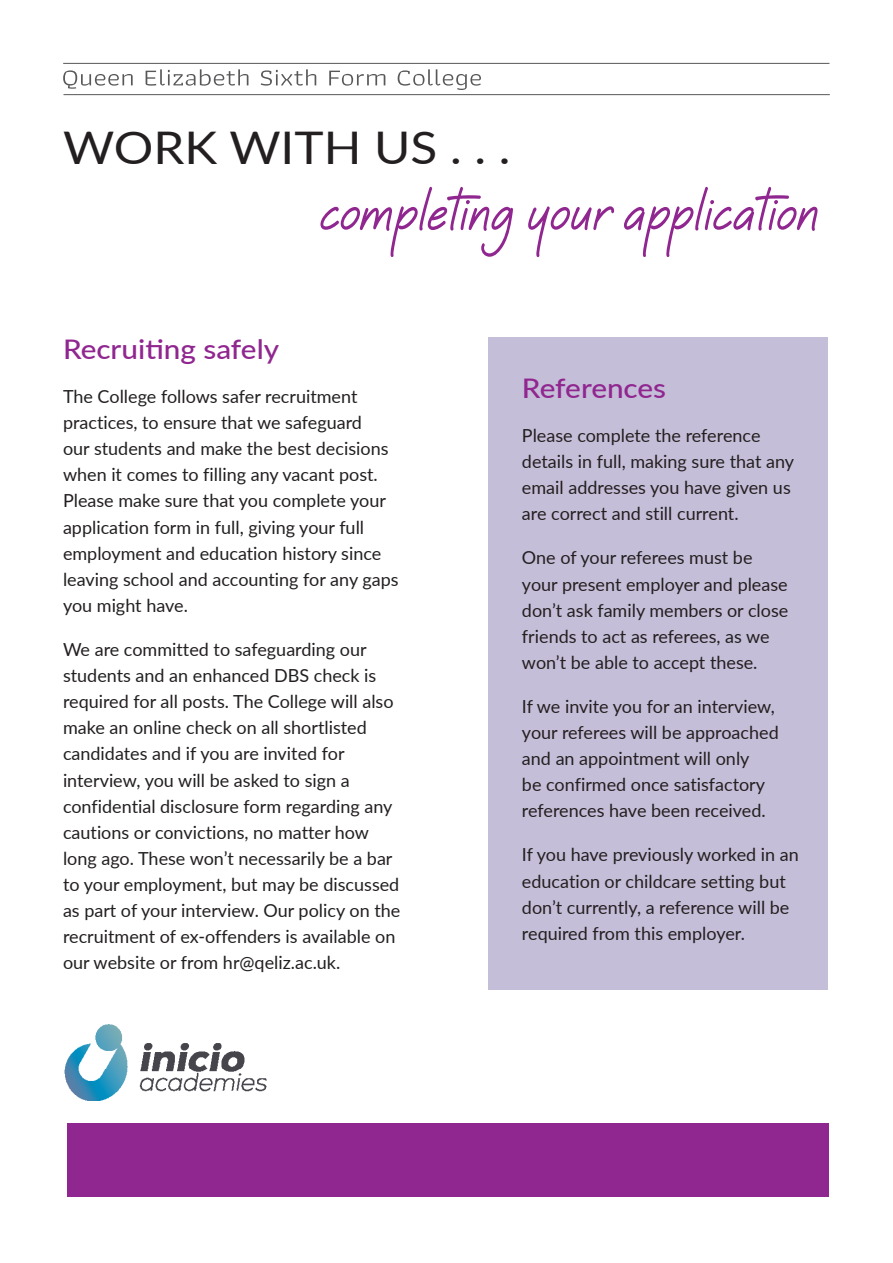
<style>
.page{position:relative;width:893px;height:1263px;background:#fff}
.page>*{position:absolute;margin:0;border:0;box-sizing:border-box;transform-origin:0 0}
.t1{font:45px "Lato";color:#231f20;scale:1.1 1}
.t2{font:500 27px "Lato";color:#90268f;scale:1.1 1}
.t3{font:18px/26.1px "Lato";color:#231f20}
</style>
<div class="page">
<div style="left:488px;top:337px;width:340px;height:653px;background:#c5bed8"></div>
<svg style="left:320px;top:187px;width:497px;height:70px"></svg>
<img style="left:65px;top:1024px;width:202px;height:76px">
<div style="left:67px;top:1123px;width:761px;height:74px;background:#90268f"></div>
<hr style="left:63px;top:63px;width:766px;height:1px;background:#57585a">
<svg style="left:63px;top:69px;width:418px;height:21px"></svg>
<hr style="left:64px;top:94px;width:766px;height:1px;background:#57585a">
<h1 class="t1" style="left:63px;top:115px;width:408px">WORK WITH US . . .</h1>
<h2 class="t2" style="left:63px;top:330px;width:198px">Recruiting safely</h2>
<p class="t3" style="left:63px;top:383px;width:337px">The College follows safer recruitment practices, to ensure that we safeguard<br>our students and make the best decisions when it comes to filling any vacant post.<br>Please make sure that you complete your application form in full, giving your full employment and education history since leaving school and accounting for any gaps you might have.</p>
<p class="t3" style="left:63px;top:636px;width:339px">We are committed to safeguarding our students and an enhanced DBS check is required for all posts. The College will also make an online check on all shortlisted candidates and if you are invited for interview, you will be asked to sign a confidential disclosure form regarding any cautions or convictions, no matter how long ago. These won’t necessarily be a bar to your employment, but may be discussed as part of your interview. Our policy on the recruitment of ex-offenders is available on our website or from hr@qeliz.ac.uk.</p>
<h2 class="t2" style="left:522px;top:369px;width:133px">References</h2>
<p class="t3" style="left:522px;top:422px;width:274px">Please complete the reference details in full, making sure that any email addresses you have given us are correct and still current.</p>
<p class="t3" style="left:522px;top:544px;width:268px">One of your referees must be your present employer and please don’t ask family members or close friends to act as referees, as we won’t be able to accept these.</p>
<p class="t3" style="left:522px;top:693px;width:258px">If we invite you for an interview, your referees will be approached and an appointment will only<br>be confirmed once satisfactory references have been received.</p>
<p class="t3" style="left:522px;top:841px;width:278px">If you have previously worked in an education or childcare setting but don’t currently, a reference will be required from this employer.</p>
</div>
